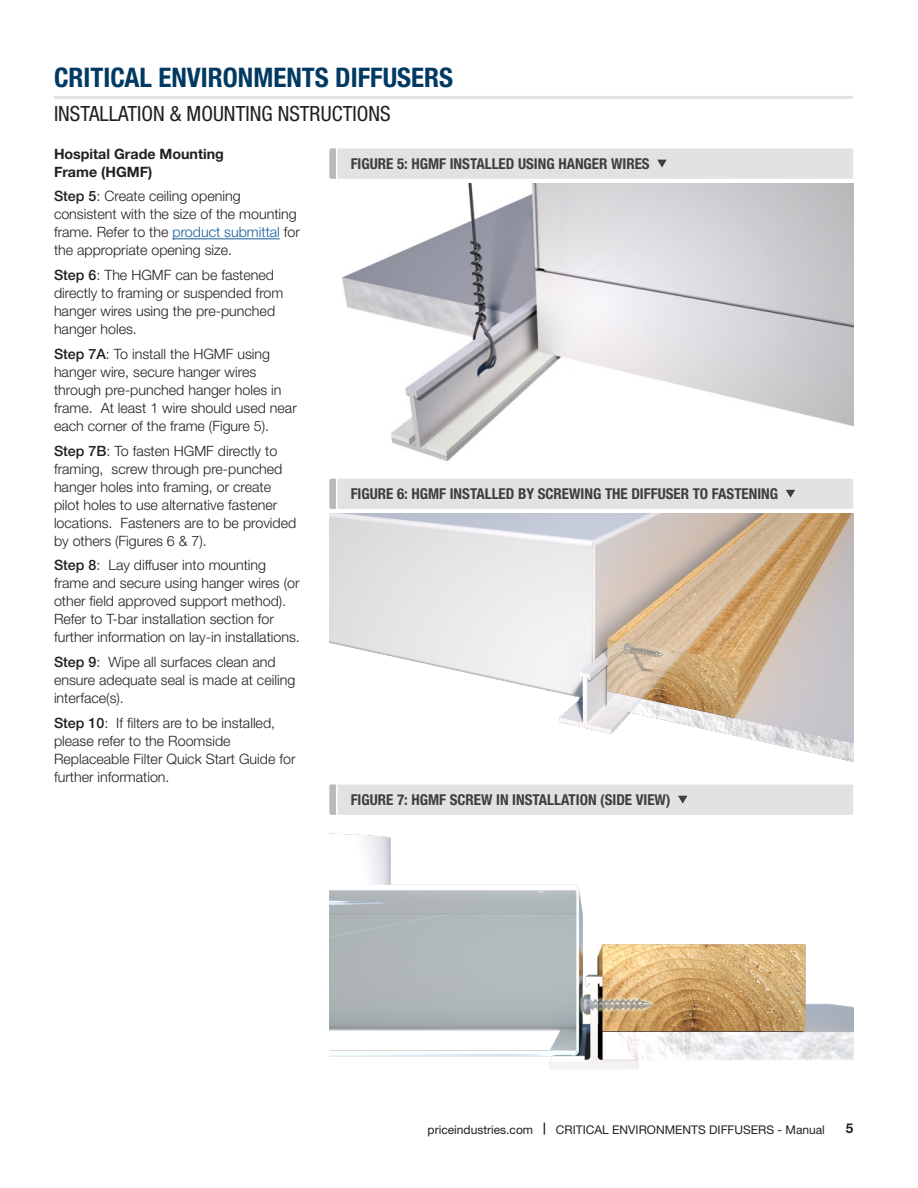
<style>
.page{position:relative;width:918px;height:1188px;background:#fff}
.page>*{position:absolute;margin:0;border:0;box-sizing:border-box;transform-origin:0 0}
.t1{font:700 condensed 27px "Helvetica Neue LT Std";color:#003a62}
.t2{font:condensed 21px "Helvetica Neue LT Std";color:#231f20}
.Image_Caption_Descri{font:700 condensed 15px "Helvetica Neue LT Std";color:#3e3e3f}
.Body{font:300 14.25px/18px "Helvetica Neue LT Std";color:#231f20}
.Title__2{font:700 14.25px/18px "Helvetica Neue LT Std";color:#231f20}
.t3{font:700 13.5px "Helvetica Neue LT Std";color:#231f20}
.t4{font:12px "Helvetica Neue LT Std";color:#231f20}
.s1{font-weight:500}
.s2{color:#175d9e}
.s3{font-weight:700}
</style>
<div class="page">
<hr style="left:54px;top:96px;width:799px;height:3px;background:#e1e2e4">
<hr style="left:173px;top:238px;width:107px;height:1px;background:#175d9e">
<div style="left:330px;top:148px;width:523px;height:31px;background:#e1e2e4;border-radius:2px"></div>
<svg style="left:657px;top:160px;width:10px;height:8px"></svg>
<hr style="left:336px;top:148px;width:1px;height:31px;background:#fff">
<svg style="left:329px;top:148px;width:7px;height:31px"></svg>
<div style="left:330px;top:479px;width:523px;height:30px;background:#e1e2e4;border-radius:2px"></div>
<svg style="left:786px;top:490px;width:9px;height:8px"></svg>
<hr style="left:336px;top:479px;width:1px;height:30px;background:#fff">
<svg style="left:329px;top:479px;width:7px;height:30px"></svg>
<img style="left:342px;top:183px;width:511px;height:279px">
<img style="left:329px;top:513px;width:524px;height:249px">
<img style="left:329px;top:833px;width:524px;height:237px">
<div style="left:330px;top:785px;width:523px;height:30px;background:#e1e2e4;border-radius:2px"></div>
<svg style="left:678px;top:796px;width:9px;height:8px"></svg>
<hr style="left:336px;top:785px;width:1px;height:30px;background:#fff">
<svg style="left:329px;top:785px;width:7px;height:30px"></svg>
<h1 class="t1" style="left:54px;top:61px;width:401px">CRITICAL ENVIRONMENTS DIFFUSERS</h1>
<h2 class="t2" style="left:54px;top:102px;width:338px">INSTALLATION &amp; MOUNTING NSTRUCTIONS</h2>
<p class="Title__2" style="left:54px;top:144px;width:171px">Hospital Grade Mounting<br>Frame (HGMF)</p>
<p class="Body" style="left:54px;top:187px;width:247px"><span class="s1">Step 5</span>: Create ceiling opening consistent with the size of the mounting frame. Refer to the <span class="s2">product submittal</span> for the appropriate opening size.</p>
<p class="Body" style="left:54px;top:266px;width:231px"><span class="s1">Step 6</span>: The HGMF can be fastened directly to framing or suspended from hanger wires using the pre-punched hanger holes.</p>
<p class="Body" style="left:54px;top:345px;width:244px"><span class="s1">Step 7A</span>: To install the HGMF using hanger wire, secure hanger wires through pre-punched hanger holes in frame. At least 1 wire should used near each corner of the frame (Figure 5).</p>
<p class="Body" style="left:54px;top:441px;width:244px"><span class="s1">Step 7B</span>: To fasten HGMF directly to framing, screw through pre-punched hanger holes into framing, or create pilot holes to use alternative fastener locations. Fasteners are to be provided by others (Figures 6 &amp; 7).</p>
<p class="Body" style="left:54px;top:556px;width:247px"><span class="s1">Step 8</span>: Lay diffuser into mounting frame and secure using hanger wires (or other field approved support method).<br>Refer to T-bar installation section for further information on lay-in installations.</p>
<p class="Body" style="left:54px;top:653px;width:243px"><span class="s1">Step 9</span>: Wipe all surfaces clean and ensure adequate seal is made at ceiling interface(s).</p>
<p class="Body" style="left:54px;top:714px;width:243px"><span class="s1">Step 10</span>: If filters are to be installed, please refer to the Roomside<br>Replaceable Filter Quick Start Guide for further information.</p>
<p class="Image_Caption_Descri" style="left:351px;top:155px;width:107px">FIGURE 5: HGMF INSTALL</p>
<p class="Image_Caption_Descri" style="left:499px;top:155px;width:28px">ED USIN</p>
<p class="Image_Caption_Descri" style="left:546px;top:155px;width:101px">G HANGER WIRES</p>
<p class="Image_Caption_Descri" style="left:351px;top:485px;width:107px">FIGURE 6: HGMF INSTALL</p>
<p class="Image_Caption_Descri" style="left:499px;top:485px;width:149px">ED BY SCREWING THE DIFFUS</p>
<p class="Image_Caption_Descri" style="left:674px;top:485px;width:47px">ERTO FAST</p>
<p class="Image_Caption_Descri" style="left:742px;top:485px;width:38px">ENING</p>
<p class="Image_Caption_Descri" style="left:351px;top:791px;width:170px">FIGURE 7: HGMF SCREW IN INSTALLATION</p>
<p class="Image_Caption_Descri" style="left:600px;top:791px;width:72px">(SI DE VI EW)</p>
<p class="t4" style="left:428px;top:1122px;width:145px">PRICEINDUSTRIES.COM <span class="s3">|</span> CRITICAL</p>
<p class="t4" style="left:612px;top:1122px;width:17px">ENVIRONMENTS</p>
<p class="t4" style="left:709px;top:1122px;width:17px">DIFFUSERS</p>
<p class="t4" style="left:778px;top:1122px;width:49px">- MANUAL</p>
<p class="t3" style="left:846px;top:1120px;width:9px">5</p>
</div>
